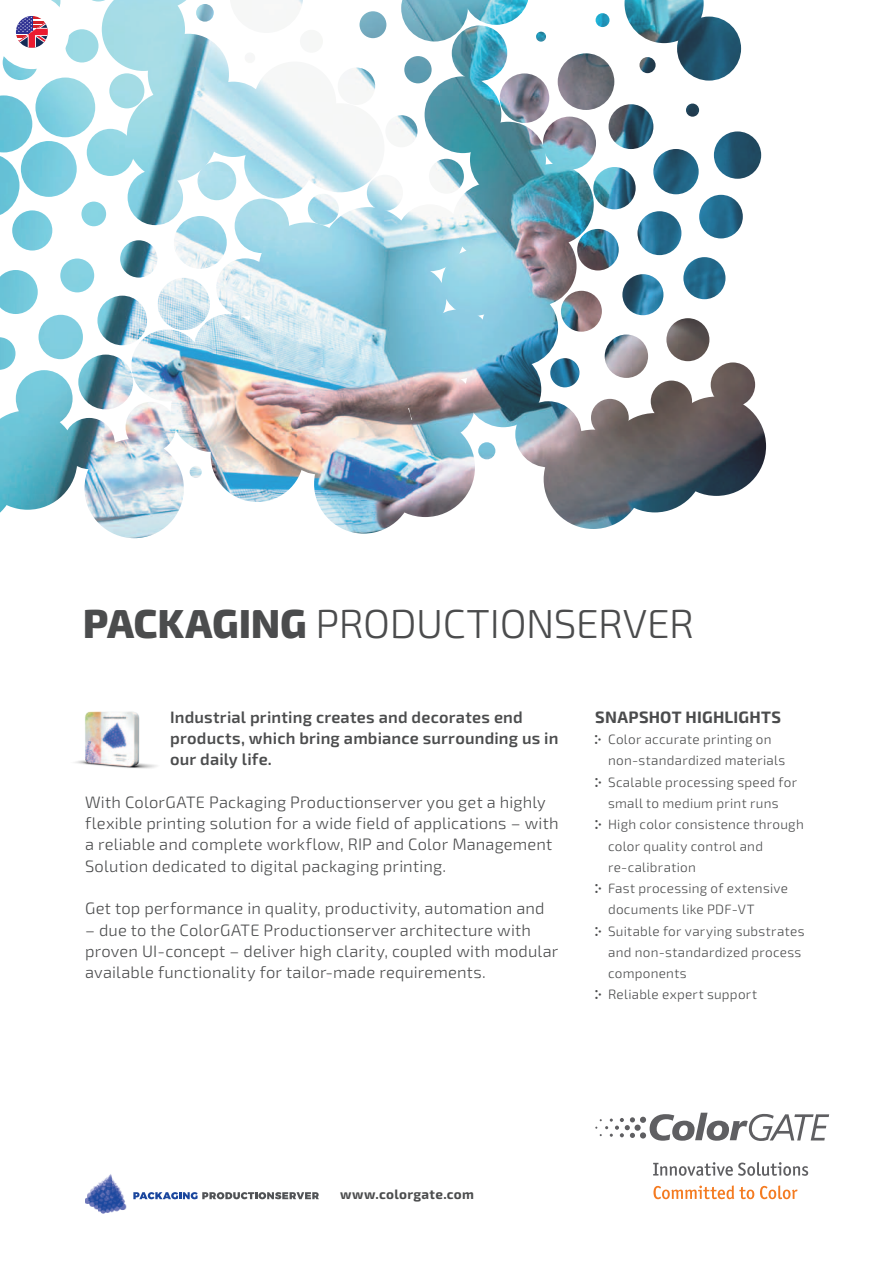
<style>
.page{position:relative;width:893px;height:1263px;background:#fff}
.page>*{position:absolute;margin:0;border:0;box-sizing:border-box;transform-origin:0 0}
.t1{font:300 40.5px "Exo 2";letter-spacing:-.01em;color:#4b4c4d}
.t2{font:300 16.5px/21.3px "Exo 2";letter-spacing:.01em;color:#4b4c4d}
.t3{font:600 16.5px/21.3px "Exo 2";letter-spacing:.01em;color:#4b4c4d}
.t4{font:700 16.5px "Exo 2";letter-spacing:.015em;color:#4b4c4d}
.t5{font:300 13.5px/21.3px "Exo 2";letter-spacing:.02em;color:#4b4c4d}
.t6{font:700 13.5px "Exo 2";letter-spacing:.025em;color:#4b4c4d}
.s1{font-weight:800}
</style>
<div class="page">
<img style="left:0;top:0;width:767px;height:539px">
<img style="left:75px;top:711px;width:82px;height:58px">
<svg style="left:595px;top:1113px;width:234px;height:28px"></svg>
<svg style="left:653px;top:1162px;width:155px;height:14px"></svg>
<svg style="left:653px;top:1185px;width:101px;height:14px"></svg>
<svg style="left:760px;top:1185px;width:38px;height:14px"></svg>
<svg style="left:133px;top:1192px;width:186px;height:7px"></svg>
<img style="left:85px;top:1174px;width:42px;height:40px">
<svg style="left:0;top:0;width:69px;height:69px"></svg>
<h1 class="t1" style="left:83px;top:600px;width:613px"><span class="s1">PACKAGING</span> Productionserver</h1>
<p class="t3" style="left:170px;top:707px;width:390px">Industrial printing creates and decorates end products, which bring ambiance surrounding us in our daily life.</p>
<p class="t2" style="left:85px;top:792px;width:475px">With ColorGATE Packaging Productionserver you get a highly flexible printing solution for a wide field of applications – with a reliable and complete workflow, RI P and Color Management Solution dedicated to digital packaging printing.</p>
<p class="t2" style="left:85px;top:898px;width:461px">Get top performance in quality, productivity, automation and</p>
<p class="t2" style="left:85px;top:919px;width:475px">– due to the ColorGATE Productionserver architecture with proven UI -concept – deliver high clarity, coupled with modular available functionality for tailor-made requirements.</p>
<p class="t4" style="left:595px;top:707px;width:187px">SNAPSHOT HIGHLIGHTS</p>
<p class="t5" style="left:604px;top:729px;width:202px">Color accurate printing on non-standardized materials<br>Scalable processing speed for small to medium print runs<br>High color consistence through color quality control and re-calibration<br>Fast processing of extensive documents like PD F-VT<br>Suitable for varying substrates and non-standardized process components<br>Reliable expert support</p>
<p class="t6" style="left:340px;top:1186px;width:135px">www.colorgate.com</p>
</div>
